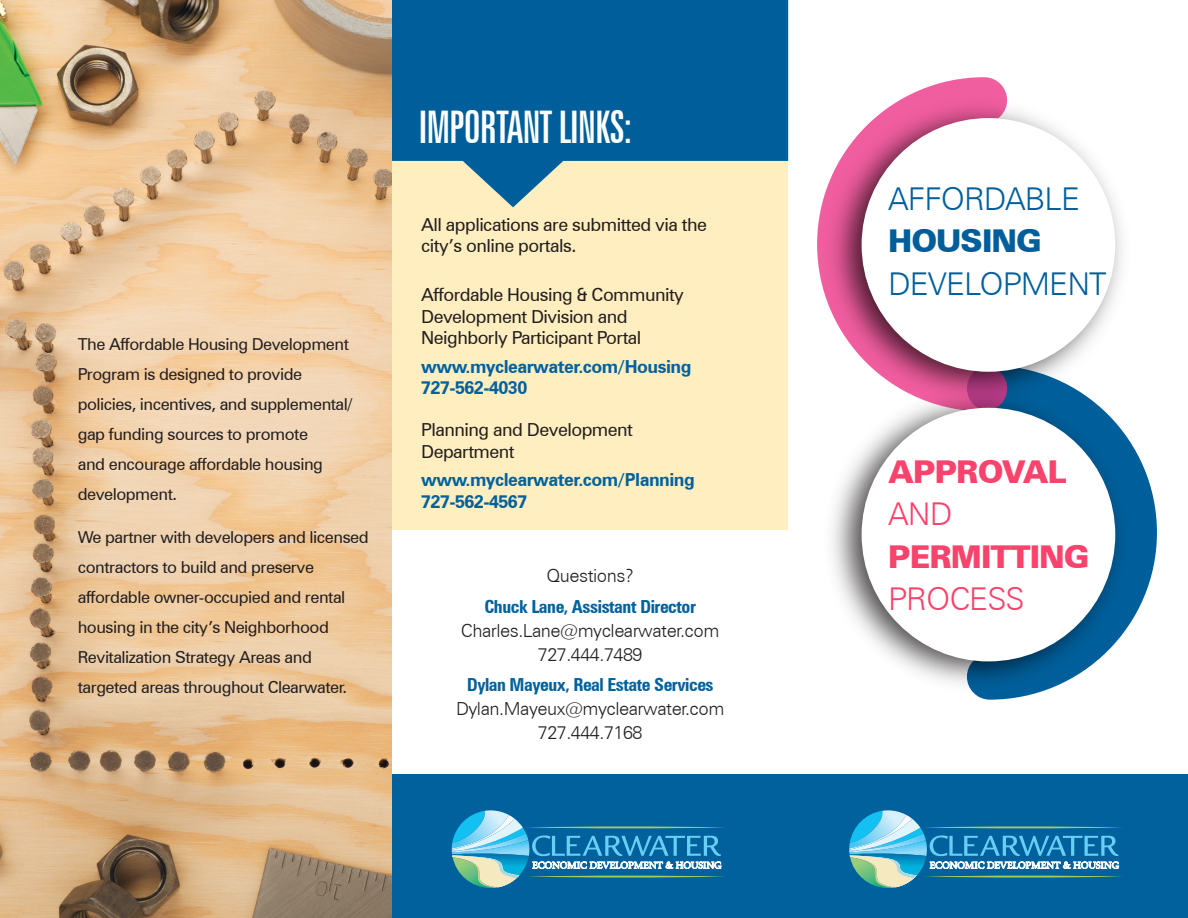
<style>
.page{position:relative;width:1188px;height:918px;background:#fff}
.page>*{position:absolute;margin:0;border:0;box-sizing:border-box;transform-origin:0 0}
.t1{font:extra-condensed 45px "Zurich BT";letter-spacing:-.025em;color:#fff}
.t2{font:300 31.5px/42.5px "Zurich BT";letter-spacing:-.03em;color:#005f9b}
.t3{font:900 31.5px/42.5px "Zurich BT";letter-spacing:-.03em;color:#f8436c}
.t4{font:18px/21.6px "Zurich BT";letter-spacing:-.03em;color:#231f20}
.t5{font:300 18px "Zurich BT";letter-spacing:-.025em;color:#231f20}
.t6{font:700 18px "Zurich BT";letter-spacing:-.03em;color:#00619c}
.t7{font:700 condensed 18px "Zurich BT";letter-spacing:-.025em;color:#00619c}
.t8{font:16.5px/30px "Zurich BT";letter-spacing:-.03em;color:#231f20}
.t9{font:10.5px "Waters Titling Pro";color:#fff}
.s1{font-weight:900}
.s2{font-weight:300}
</style>
<div class="page">
<div style="left:391px;top:55px;width:397px;height:475px;background:#ffeebf"></div>
<svg style="left:391px;top:0;width:397px;height:207px;fill:#005f9b"></svg>
<div style="left:391px;top:775px;width:797px;height:143px;background:#00619c"></div>
<svg style="left:849px;top:810px;width:273px;height:78px"></svg>
<svg style="left:452px;top:810px;width:273px;height:78px"></svg>
<img style="left:0;top:0;width:391px;height:918px">
<svg style="left:1138px;top:455px;width:19px;height:155px;fill:#005f9b"></svg>
<svg style="left:923px;top:77px;width:81px;height:12px"></svg>
<img style="left:832px;top:412px;width:306px;height:288px">
<div style="left:862px;top:408px;width:253px;height:253px;background:#fff;border-radius:50%"></div>
<img style="left:817px;top:89px;width:305px;height:323px">
<div style="left:862px;top:118px;width:253px;height:254px;background:#fff;border-radius:50%"></div>
<p class="t8" style="left:78px;top:329px;width:276px">The Affordable Housing Development<br>Program is designed to provide policies, incentives, and supplemental/ gap funding sources to promote<br>and encourage affordable housing development.</p>
<p class="t8" style="left:78px;top:522px;width:293px">We partner with developers and licensed contractors to build and preserve affordable owner-occupied and rental housing in the city’s Neighborhood Revitalization Strategy Areas and targeted areas throughout Clearwater.</p>
<p class="t1" style="left:418px;top:102px;width:215px">IMPORTANT LINKS:</p>
<p class="t4" style="left:421px;top:213px;width:287px">All applications are submitted via the city’s online portals.</p>
<p class="t4" style="left:421px;top:284px;width:264px">Affordable Housing &amp; Community<br>Development Division and<br>Neighborly Participant Portal</p>
<p class="t6" style="left:421px;top:355px;width:272px">www.myclearwater.com/Housing</p>
<p class="t6" style="left:421px;top:377px;width:108px">727-562-4030</p>
<p class="t4" style="left:421px;top:419px;width:213px">Planning and Development<br>Department</p>
<p class="t6" style="left:421px;top:469px;width:275px">www.myclearwater.com/Planning</p>
<p class="t6" style="left:421px;top:490px;width:108px">727-562-4567</p>
<p class="t5" style="left:546px;top:565px;width:89px">Questions?</p>
<p class="t7" style="left:484px;top:595px;width:213px">Chuck Lane, Assistant Director</p>
<p class="t5" style="left:461px;top:619px;width:260px">Charles.Lane@myclearwater.com</p>
<p class="t5" style="left:538px;top:643px;width:106px">727.444.7489</p>
<p class="t7" style="left:467px;top:674px;width:249px">Dylan Mayeux, Real Estate Services</p>
<p class="t5" style="left:456px;top:698px;width:270px">Dylan.Mayeux@myclearwater.com</p>
<p class="t5" style="left:538px;top:722px;width:106px">727.444.7168</p>
<p class="t2" style="left:888px;top:177px;width:193px">AFFORDABLE</p>
<p class="t2" style="left:888px;top:220px;width:220px"><span class="s1">HOUSING<br></span>DEVELOPMENT</p>
<p class="t3" style="left:888px;top:450px;width:203px">APPROVAL<br><span class="s2">AND<br></span>PERMITTING<br><span class="s2">PROCESS</span></p>
<p class="t9" style="left:532px;top:859px;width:191px">ECONOMIC DEVELOPMENT &amp; HOUSING</p>
<p class="t9" style="left:930px;top:859px;width:191px">ECONOMIC DEVELOPMENT &amp; HOUSING</p>
</div>
